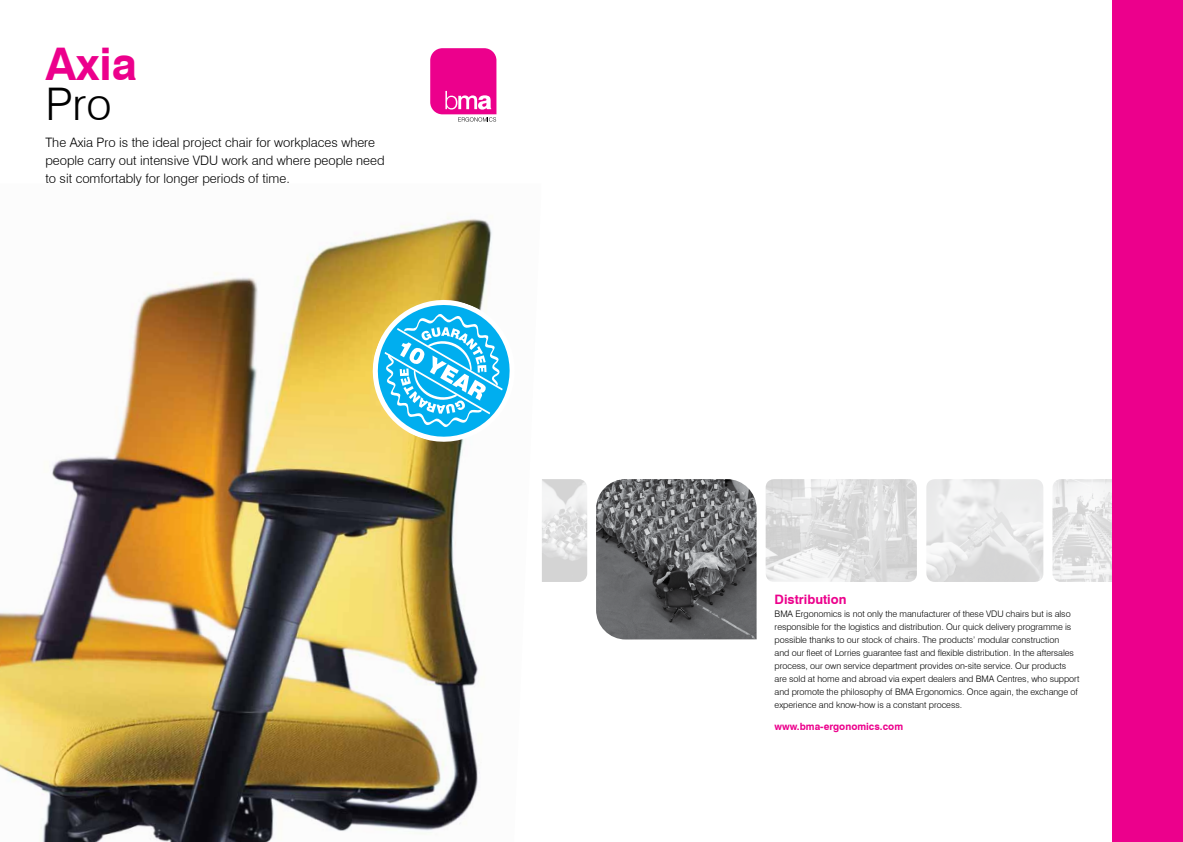
<style>
.page{position:relative;width:1183px;height:842px;background:#fff}
.page>*{position:absolute;margin:0;border:0;box-sizing:border-box;transform-origin:0 0}
.t1{font:700 45px "Swiss 721 BT";color:#ec008c}
.t2{font:300 45px "Swiss 721 BT";color:#000}
.t3{font:300 13px/18px "Swiss 721 BT";color:#000}
.t4{font:700 13px "Swiss 721 BT";color:#ec008c}
.t5{font:700 10px "Swiss 721 BT";color:#ec008c}
.t6{font:300 9px/13px "Swiss 721 BT";letter-spacing:-.005em;color:#000}
</style>
<div class="page">
<hr style="left:1182px;top:0;width:1px;height:842px;background:#000">
<svg style="left:430px;top:48px;width:66px;height:74px"></svg>
<img style="left:926px;top:479px;width:117px;height:103px">
<img style="left:765px;top:479px;width:151px;height:103px">
<img style="left:542px;top:479px;width:45px;height:103px">
<img style="left:596px;top:479px;width:160px;height:160px">
<img style="left:1052px;top:479px;width:59px;height:103px">
<img style="left:0;top:217px;width:492px;height:625px">
<div style="left:1111px;top:0;width:71px;height:842px;background:#ec008c"></div>
<svg style="left:363px;top:291px;width:147px;height:160px"></svg>
<h1 class="t1" style="left:45px;top:37px;width:93px">Axia</h1>
<h1 class="t2" style="left:45px;top:77px;width:68px">Pro</h1>
<h2 class="t3" style="left:45px;top:133px;width:341px">The Axia Pro is the ideal project chair for workplaces where people carry out intensive VDU work and where people need to sit comfortably for longer periods of time.</h2>
<h2 class="t4" style="left:774px;top:591px;width:73px">Distribution</h2>
<p class="t6" style="left:774px;top:607px;width:306px">BMA Ergonomics is not only the manufacturer of these VDU chairs but is also responsible for the logistics and distribution. Our quick delivery programme is possible thanks to our stock of chairs. The products’ modular construction<br>and our fleet of Lorries guarantee fast and flexible distribution. In the aftersales process, our own service department provides on-site service. Our products are sold at home and abroad via expert dealers and BMA Centres, who support and promote the philosophy of BMA Ergonomics. Once again, the exchange of experience and know-how is a constant process.</p>
<p class="t5" style="left:774px;top:720px;width:130px">www.bma-ergonomics.com</p>
</div>
